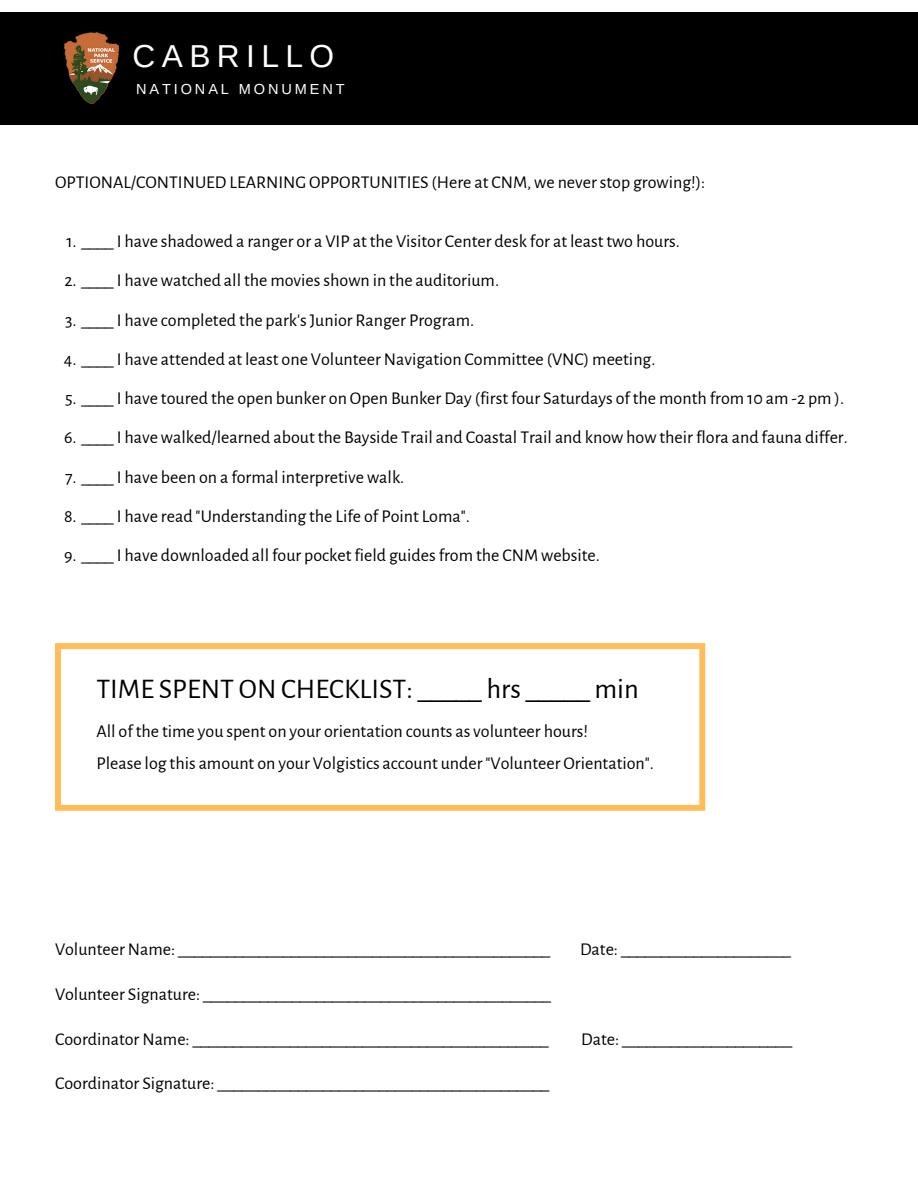
<style>
.page{position:relative;width:918px;height:1188px;background:#fff}
.page>*{position:absolute;margin:0;border:0;box-sizing:border-box;transform-origin:0 0}
.t1{font:31.8px "Arimo";letter-spacing:.2em;color:#fff}
.t2{font:28.5px "Alegreya Sans";color:#000}
.t3{font:18px/32.1px "Alegreya Sans";color:#000}
.t4{font:14.55px "Arimo";letter-spacing:.2em;color:#fff}
</style>
<div class="page">
<div style="left:0;top:12px;width:918px;height:113px;background:#000"></div>
<img style="left:65px;top:32px;width:54px;height:71px">
<svg style="left:55px;top:643px;width:650px;height:168px"></svg>
<h1 class="t1" style="left:133px;top:38px;width:203px">CABRILLO</h1>
<p class="t4" style="left:136px;top:81px;width:210px">NATIONAL MONUMENT</p>
<p class="t3" style="left:55px;top:167px;width:652px">OPTIONAL/CONTINUED LEARNING OPPORTUNITIES (Here at CNM, we never stop growing!):</p>
<p class="t3" style="left:66px;top:226px;width:615px">1. ____ I have shadowed a ranger or a VIP at the Visitor Center desk for at least two hours.</p>
<p class="t3" style="left:64px;top:265px;width:436px">2. ____ I have watched all the movies shown in the auditorium.</p>
<p class="t3" style="left:65px;top:304px;width:411px">3. ____ I have completed the park's Junior Ranger Program.</p>
<p class="t3" style="left:64px;top:344px;width:593px">4. ____ I have attended at least one Volunteer Navigation Committee (VNC) meeting.</p>
<p class="t3" style="left:65px;top:383px;width:781px">5. ____ I have toured the open bunker on Open Bunker Day (first four Saturdays of the month from 10 am -2 pm ).</p>
<p class="t3" style="left:64px;top:422px;width:785px">6. ____ I have walked/learned about the Bayside Trail and Coastal Trail and know how their flora and fauna differ.</p>
<p class="t3" style="left:65px;top:461px;width:341px">7. ____ I have been on a formal interpretive walk.</p>
<p class="t3" style="left:64px;top:500px;width:407px">8. ____ I have read "Understanding the Life of Point Loma".</p>
<p class="t3" style="left:64px;top:540px;width:537px">9. ____ I have downloaded all four pocket field guides from the CNM website.</p>
<h2 class="t2" style="left:96px;top:672px;width:544px">TIME SPENT ON CHECKLIST: _____ hrs _____ min</h2>
<p class="t3" style="left:96px;top:715px;width:559px">All of the time you spent on your orientation counts as volunteer hours!<br>Please log this amount on your Volgistics account under "Volunteer Orientation".</p>
<p class="t3" style="left:55px;top:934px;width:497px">Volunteer Name: ______________________________________________</p>
<p class="t3" style="left:580px;top:934px;width:212px">Date: _____________________</p>
<p class="t3" style="left:55px;top:978px;width:498px">Volunteer Signature: ___________________________________________</p>
<p class="t3" style="left:55px;top:1023px;width:495px">Coordinator Name: ____________________________________________</p>
<p class="t3" style="left:581px;top:1023px;width:212px">Date: _____________________</p>
<p class="t3" style="left:55px;top:1068px;width:496px">Coordinator Signature: _________________________________________</p>
</div>
